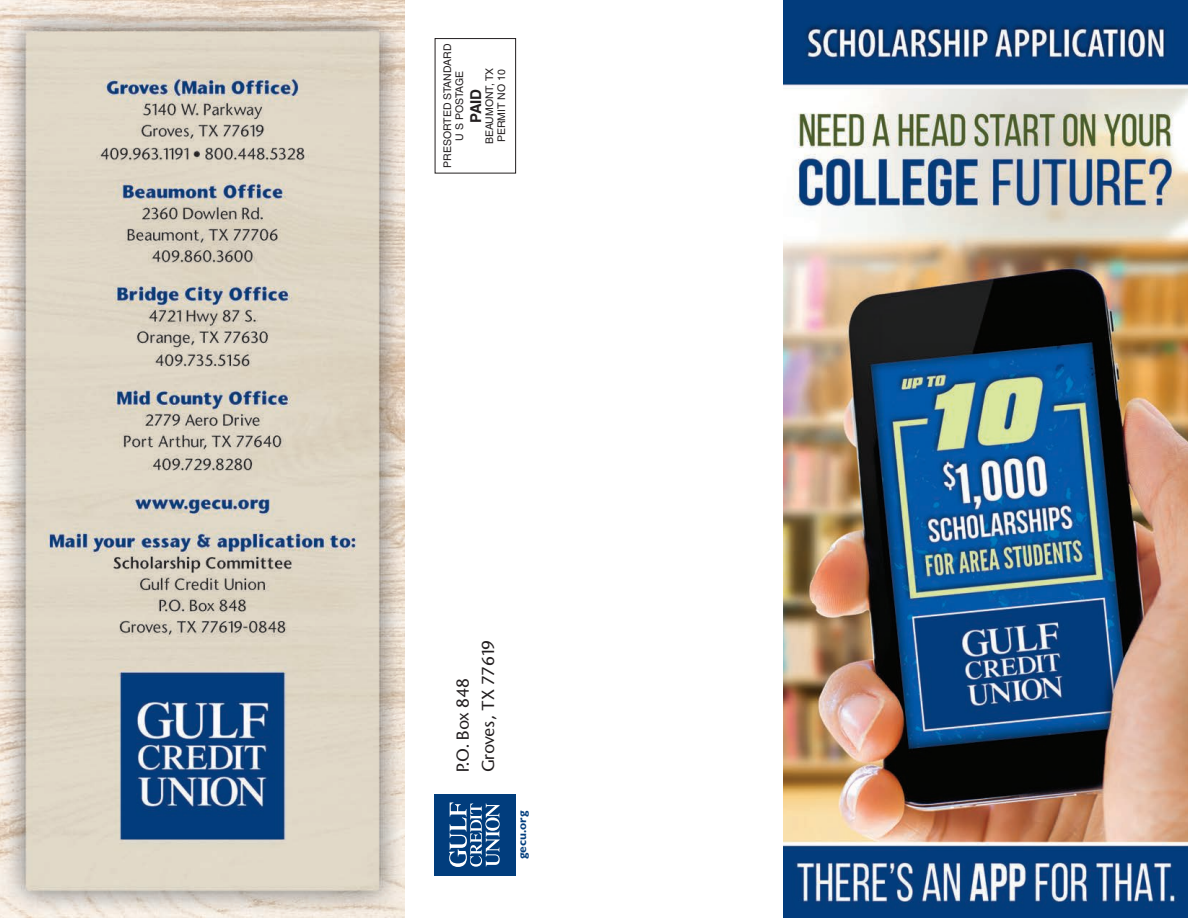
<style>
.page{position:relative;width:1188px;height:918px;background:#fff}
.page>*{position:absolute;margin:0;border:0;box-sizing:border-box;transform-origin:0 0}
.t1{font:500 16.5px/25.5px "Stone Sans";color:#231f20}
.t2{font:700 15px "Helvetica";color:#231f20}
.t3{font:700 12px "Gill Sans";color:#013d7d}
.t4{font:10.5px/12px "Helvetica";color:#231f20;text-align:center}
</style>
<div class="page">
<div style="left:435px;top:38px;width:81px;height:135px;border:1px solid #231f20"></div>
<div style="left:435px;top:794px;width:81px;height:81px;background:#013d7d"></div>
<svg style="left:449px;top:802px;width:51px;height:65px"></svg>
<img style="left:783px;top:0;width:405px;height:918px">
<img style="left:0;top:0;width:405px;height:918px">
<p class="t4" style="left:441px;top:168px;width:125px;rotate:-90deg">PRESORTED STANDARD<br>U S POSTAGE</p>
<p class="t4" style="left:483px;top:144px;width:78px;text-align:left;rotate:-90deg">BEAUMONT, TX<br>PERMIT NO 10</p>
<h2 class="t2" style="left:467px;top:123px;width:36px;rotate:-90deg">PAID</h2>
<h1 class="t1" style="left:450px;top:772px;width:133px;rotate:-90deg">P.O. Box 848<br>Groves, TX 77619</h1>
<p class="t3" style="left:515px;top:859px;width:50px;rotate:-90deg">gecu.org</p>
</div>
